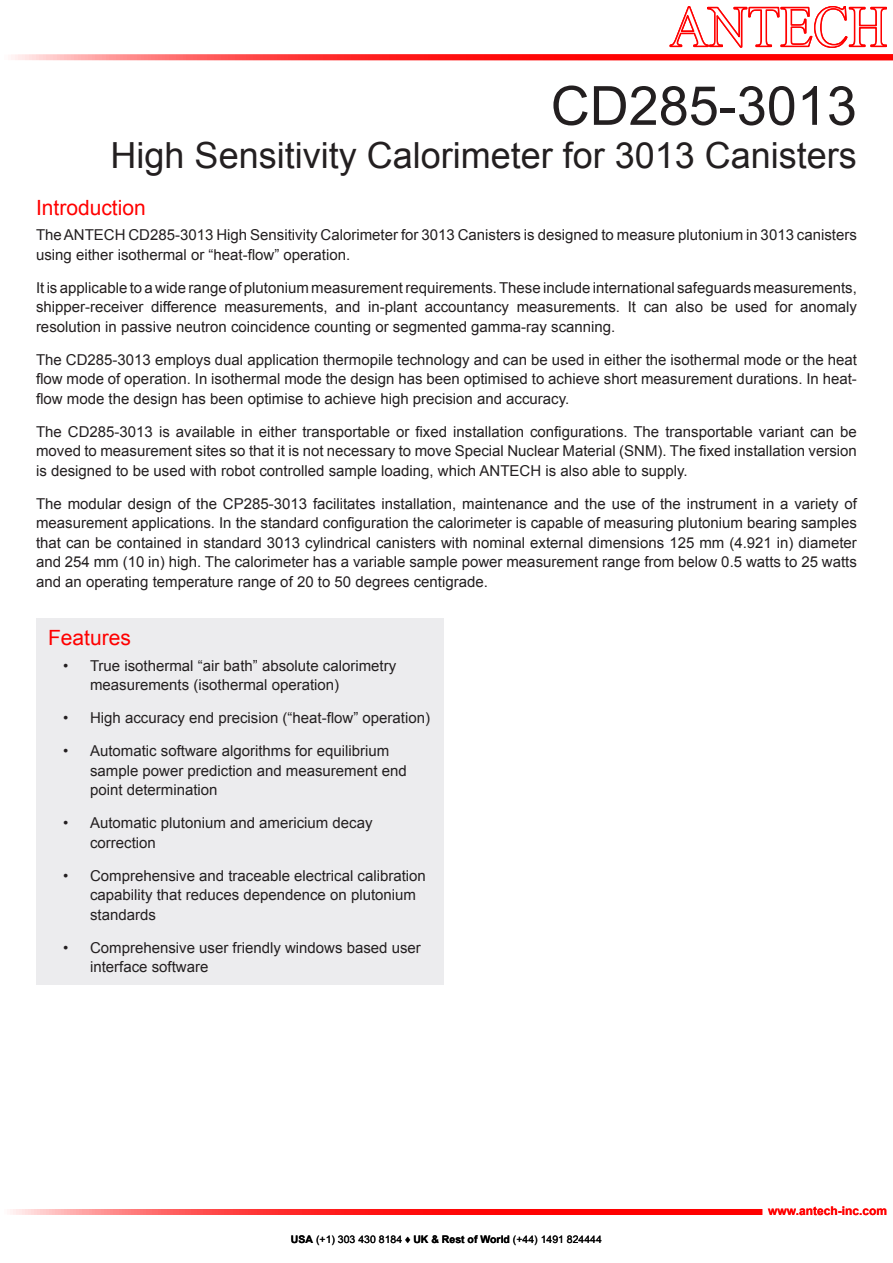
<style>
.page{position:relative;width:893px;height:1263px;background:#fff}
.page>*{position:absolute;margin:0;border:0;box-sizing:border-box;transform-origin:0 0}
.t1{font:54px "Arial";color:#231f20}
.t2{font:36px "Arial";color:#231f20}
.t3{font:21px "Arial";color:#f00}
.t4{font:15px/19.5px "Arial";color:#231f20}
.t5{font:700 12px "Arial";color:#f00}
.t6{font:10.5px "Arial";color:#000}
.s1{font-weight:700}
</style>
<div class="page">
<svg style="left:10px;top:1209px;width:752px;height:6px;background:#ff3232"></svg>
<svg style="left:11px;top:54px;width:882px;height:6px;background:#ff3636"></svg>
<svg style="left:669px;top:6px;width:218px;height:42px"></svg>
<div style="left:36px;top:618px;width:407px;height:366px;background:#ececee"></div>
<p class="t1" style="left:551px;top:70px;width:308px">CD285-3013</p>
<p class="t2" style="left:111px;top:132px;width:748px">High Sensitivity Calorimeter for 3013 Canisters</p>
<p class="t3" style="left:36px;top:193px;width:111px">Introduction</p>
<p class="t4" style="left:36px;top:225px;width:822px">The ANTECH CD285-3013 High Sensitivity Calorimeter for 3013 Canisters is designed to measure plutonium in 3013 canisters using either isothermal or “heat-flow” operation.</p>
<p class="t4" style="left:36px;top:278px;width:822px;text-align:justify">It is applicable to a wide range of plutonium measurement requirements. These include international safeguards measurements, shipper-receiver difference measurements, and in-plant accountancy measurements. It can also be used for anomaly resolution in passive neutron coincidence counting or segmented gamma-ray scanning.</p>
<p class="t4" style="left:36px;top:350px;width:822px;text-align:justify">The CD285-3013 employs dual application thermopile technology and can be used in either the isothermal mode or the heat flow mode of operation. In isothermal mode the design has been optimised to achieve short measurement durations. In heat&shy;flow mode the design has been optimise to achieve high precision and accuracy.</p>
<p class="t4" style="left:36px;top:422px;width:822px;text-align:justify">The CD285-3013 is available in either transportable or fixed installation configurations. The transportable variant can be moved to measurement sites so that it is not necessary to move Special Nuclear Material (SNM). The fixed installation version is designed to be used with robot controlled sample loading, which ANTECH is also able to supply.</p>
<p class="t4" style="left:36px;top:494px;width:822px;text-align:justify">The modular design of the CP285-3013 facilitates installation, maintenance and the use of the instrument in a variety of measurement applications. In the standard configuration the calorimeter is capable of measuring plutonium bearing samples that can be contained in standard 3013 cylindrical canisters with nominal external dimensions 125 mm (4.921 in) diameter and 254 mm (10 in) high. The calorimeter has a variable sample power measurement range from below 0.5 watts to 25 watts and an operating temperature range of 20 to 50 degrees centigrade.</p>
<p class="t3" style="left:48px;top:624px;width:84px">Features</p>
<p class="t4" style="left:90px;top:656px;width:308px;text-indent:-27px">• True isothermal “air bath” absolute calorimetry measurements (isothermal operation)</p>
<p class="t4" style="left:63px;top:708px;width:369px">• High accuracy end precision (“heat-flow” operation)</p>
<p class="t4" style="left:90px;top:741px;width:318px;text-indent:-27px">• Automatic software algorithms for equilibrium sample power prediction and measurement end point determination</p>
<p class="t4" style="left:90px;top:813px;width:284px;text-indent:-27px">• Automatic plutonium and americium decay correction</p>
<p class="t4" style="left:90px;top:866px;width:337px;text-indent:-27px">• Comprehensive and traceable electrical calibration capability that reduces dependence on plutonium standards</p>
<p class="t4" style="left:90px;top:938px;width:332px;text-indent:-27px">• Comprehensive user friendly windows based user interface software</p>
<p class="t6" style="left:291px;top:1232px;width:312px"><span class="s1">USA</span> (+1) 303 430 8184 ♦ <span class="s1">UK &amp; Rest of World</span> (+44) 1491 824444</p>
<p class="t5" style="left:768px;top:1203px;width:120px">www.antech-inc.com</p>
</div>
